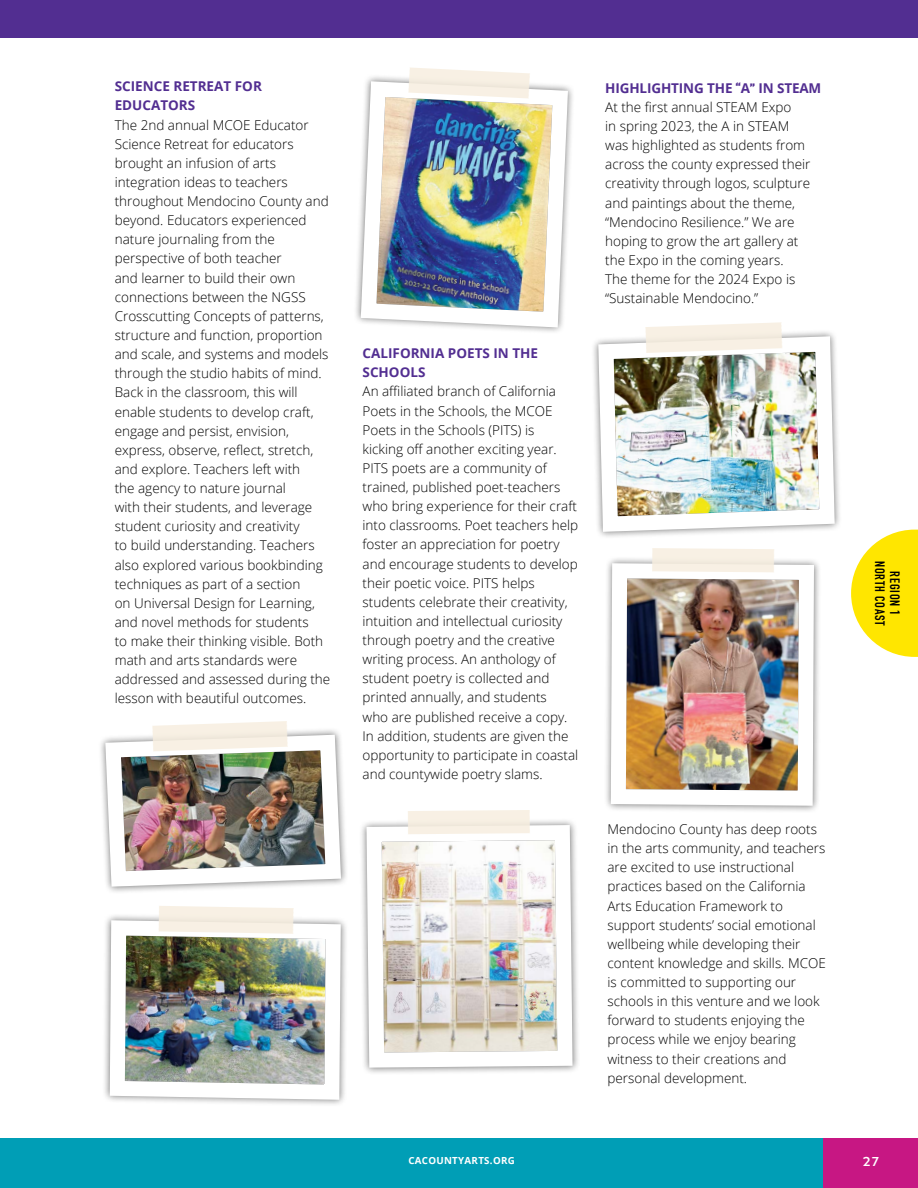
<style>
.page{position:relative;width:918px;height:1188px;background:#fff}
.page>*{position:absolute;margin:0;border:0;box-sizing:border-box;transform-origin:0 0}
.t1{font:700 15px "Arquitecta";color:#fff}
.t2{font:300 13.5px/19.2px "Open Sans";color:#000}
.t3{font:700 13.5px/19.2px "Open Sans";color:#522e91}
.t4{font:700 13.5px/15px "DIN Condensed";letter-spacing:.06em;color:#000;text-align:center}
.t5{font:700 9.75px "Open Sans";letter-spacing:.03em;color:#fff}
.s1{font-weight:700;color:#522e91}
.s2{font-family:"DIN2014";font-weight:700;color:#522e91}
</style>
<div class="page">
<div style="left:0;top:1138px;width:824px;height:50px;background:#009eb6"></div>
<div style="left:824px;top:1138px;width:94px;height:50px;background:#c71783"></div>
<svg style="left:851px;top:530px;width:67px;height:127px"></svg>
<div style="left:0;top:0;width:918px;height:38px;background:#522e91"></div>
<img style="left:102px;top:721px;width:244px;height:383px">
<svg style="left:159px;top:906px;width:135px;height:28px"></svg>
<img style="left:606px;top:558px;width:213px;height:253px">
<svg style="left:652px;top:548px;width:122px;height:24px"></svg>
<img style="left:361px;top:820px;width:217px;height:253px">
<svg style="left:408px;top:810px;width:122px;height:24px"></svg>
<img style="left:356px;top:76px;width:217px;height:256px">
<svg style="left:408px;top:68px;width:122px;height:30px"></svg>
<img style="left:593px;top:331px;width:247px;height:206px">
<svg style="left:645px;top:322px;width:137px;height:31px"></svg>
<p class="t3" style="left:115px;top:76px;width:149px">SCIENCE RETREAT FOR<br>EDUCATORS</p>
<p class="t2" style="left:115px;top:115px;width:217px">The 2nd annual MCOE Educator<br>Science Retreat for educators brought an infusion of arts integration ideas to teachers throughout Mendocino County and beyond. Educators experienced nature journaling from the perspective of both teacher<br>and learner to build their own connections between the NGSS<br>Crosscutting Concepts of patterns, structure and function, proportion and scale, and systems and models through the studio habits of mind.<br>Back in the classroom, this will enable students to develop craft, engage and persist, envision, express, observe, reflect, stretch, and explore. Teachers left with<br>the agency to nature journal<br>with their students, and leverage student curiosity and creativity<br>to build understanding. Teachers also explored various bookbinding techniques as part of a section<br>on Universal Design for Learning, and novel methods for students<br>to make their thinking visible. Both math and arts standards were addressed and assessed during the lesson with beautiful outcomes.</p>
<p class="t3" style="left:363px;top:343px;width:177px">CALIFORNIA POETS IN THE<br>SCHOOLS</p>
<p class="t2" style="left:363px;top:382px;width:217px">An affiliated branch of California Poets in the Schools, the MCOE Poets in the Schools (PITS) is kicking off another exciting year.<br>PITS poets are a community of trained, published poet-teachers who bring experience for their craft into classrooms. Poet teachers help foster an appreciation for poetry and encourage students to develop their poetic voice. PITS helps students celebrate their creativity, intuition and intellectual curiosity through poetry and the creative writing process. An anthology of student poetry is collected and printed annually, and students<br>who are published receive a copy.<br>In addition, students are given the opportunity to participate in coastal and countywide poetry slams.</p>
<p class="t2" style="left:605px;top:78px;width:218px"><span class="s1">HIGHLIGHTING THE</span> <span class="s2">“</span><span class="s1">A</span><span class="s2">”</span> <span class="s1">IN STEAM<br></span>At the first annual STEAM Expo<br>in spring 2023, the A in STEAM<br>was highlighted as students from across the county expressed their creativity through logos, sculpture and paintings about the theme, “Mendocino Resilience.” We are hoping to grow the art gallery at the Expo in the coming years.<br>The theme for the 2024 Expo is “Sustainable Mendocino.”</p>
<p class="t2" style="left:608px;top:819px;width:220px">Mendocino County has deep roots in the arts community, and teachers are excited to use instructional practices based on the California<br>Arts Education Framework to support students’ social emotional wellbeing while developing their content knowledge and skills. MCOE is committed to supporting our schools in this venture and we look forward to students enjoying the process while we enjoy bearing witness to their creations and personal development.</p>
<p class="t5" style="left:408px;top:1153px;width:108px">CACOUNTYARTS.ORG</p>
<p class="t4" style="left:902px;top:561px;width:66px;rotate:90deg">REGION 1<br>NORTH COAST</p>
<p class="t1" style="left:863px;top:1152px;width:17px">27</p>
</div>
